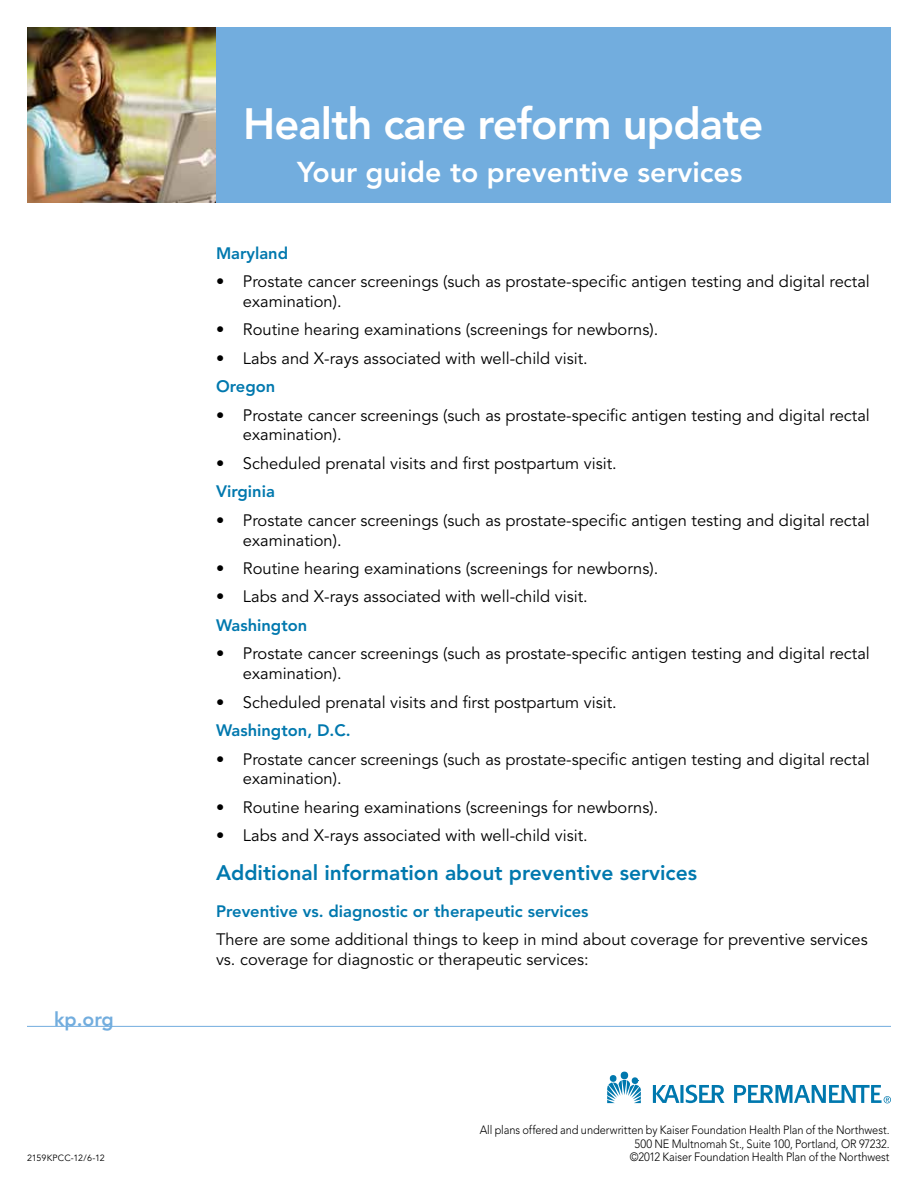
<style>
.page{position:relative;width:918px;height:1188px;background:#fff}
.page>*{position:absolute;margin:0;border:0;box-sizing:border-box;transform-origin:0 0}
.t1{font:800 43.5px "Avenir";letter-spacing:-.02em;color:#fff}
.t2{font:800 28.5px "Avenir";color:#fff}
.t3{font:800 21px "Avenir";color:#0078ae}
.t4{font:800 19.5px "Avenir";color:#72adde}
.t5{font:16.5px/19.8px "Avenir";color:#000}
.t6{font:800 16.5px "Avenir";color:#0078ae}
.t7{font:300 12px/13.5px "Avenir";letter-spacing:-.01em;color:#000;text-align:right;scale:.92 1}
.t8{font:9px "Avenir";letter-spacing:-.005em;color:#000}
</style>
<div class="page">
<div style="left:27px;top:27px;width:864px;height:175px;background:#72adde"></div>
<img style="left:27px;top:27px;width:189px;height:175px">
<svg style="left:607px;top:1074px;width:34px;height:29px"></svg>
<div style="left:621px;top:1072px;width:7px;height:7px;background:#0078ae;border-radius:50%"></div>
<svg style="left:680px;top:1085px;width:4px;height:18px"></svg>
<svg style="left:653px;top:1085px;width:26px;height:18px"></svg>
<svg style="left:686px;top:1085px;width:39px;height:18px"></svg>
<svg style="left:734px;top:1085px;width:157px;height:18px"></svg>
<hr style="left:27px;top:1026px;width:864px;height:1px;background:#72adde">
<p class="t4" style="left:54px;top:1008px;width:61px">kp.org</p>
<p class="t8" style="left:27px;top:1152px;width:79px">2159KPCC-12/6-12</p>
<h1 class="t1" style="left:243px;top:98px;width:522px">Health care reform update</h1>
<h2 class="t2" style="left:297px;top:155px;width:447px">Your guide to preventive services</h2>
<p class="t6" style="left:216px;top:243px;width:74px">Maryland</p>
<p class="t5" style="left:243px;top:272px;width:628px;text-indent:-27px">• Prostate cancer screenings (such as prostate-specific antigen testing and digital rectal examination).</p>
<p class="t5" style="left:216px;top:320px;width:444px">• Routine hearing examinations (screenings for newborns).</p>
<p class="t5" style="left:216px;top:349px;width:373px">• Labs and X-rays associated with well-child visit.</p>
<p class="t6" style="left:216px;top:377px;width:61px">Oregon</p>
<p class="t5" style="left:243px;top:406px;width:628px;text-indent:-27px">• Prostate cancer screenings (such as prostate-specific antigen testing and digital rectal examination).</p>
<p class="t5" style="left:216px;top:454px;width:402px">• Scheduled prenatal visits and first postpartum visit.</p>
<p class="t6" style="left:216px;top:482px;width:60px">Virginia</p>
<p class="t5" style="left:243px;top:511px;width:628px;text-indent:-27px">• Prostate cancer screenings (such as prostate-specific antigen testing and digital rectal examination).</p>
<p class="t5" style="left:216px;top:559px;width:444px">• Routine hearing examinations (screenings for newborns).</p>
<p class="t5" style="left:216px;top:587px;width:373px">• Labs and X-rays associated with well-child visit.</p>
<p class="t6" style="left:216px;top:615px;width:93px">Washington</p>
<p class="t5" style="left:243px;top:644px;width:628px;text-indent:-27px">• Prostate cancer screenings (such as prostate-specific antigen testing and digital rectal examination).</p>
<p class="t5" style="left:216px;top:692px;width:402px">• Scheduled prenatal visits and first postpartum visit.</p>
<p class="t6" style="left:216px;top:721px;width:136px">Washington, D.C.</p>
<p class="t5" style="left:243px;top:749px;width:628px;text-indent:-27px">• Prostate cancer screenings (such as prostate-specific antigen testing and digital rectal examination).</p>
<p class="t5" style="left:216px;top:798px;width:444px">• Routine hearing examinations (screenings for newborns).</p>
<p class="t5" style="left:216px;top:826px;width:373px">• Labs and X-rays associated with well-child visit.</p>
<p class="t3" style="left:216px;top:860px;width:483px">Additional information about preventive services</p>
<p class="t6" style="left:216px;top:901px;width:374px">Preventive vs. diagnostic or therapeutic services</p>
<p class="t5" style="left:216px;top:930px;width:653px">There are some additional things to keep in mind about coverage for preventive services vs. coverage for diagnostic or therapeutic services:</p>
<p class="t7" style="left:480px;top:1123px;width:447px">All plans offered and underwritten by Kaiser Foundation Health Plan of the Northwest.<br>500 NE Multnomah St., Suite 100, Portland, OR 97232.<br>©2012 Kaiser Foundation Health Plan of the Northwest</p>
</div>
